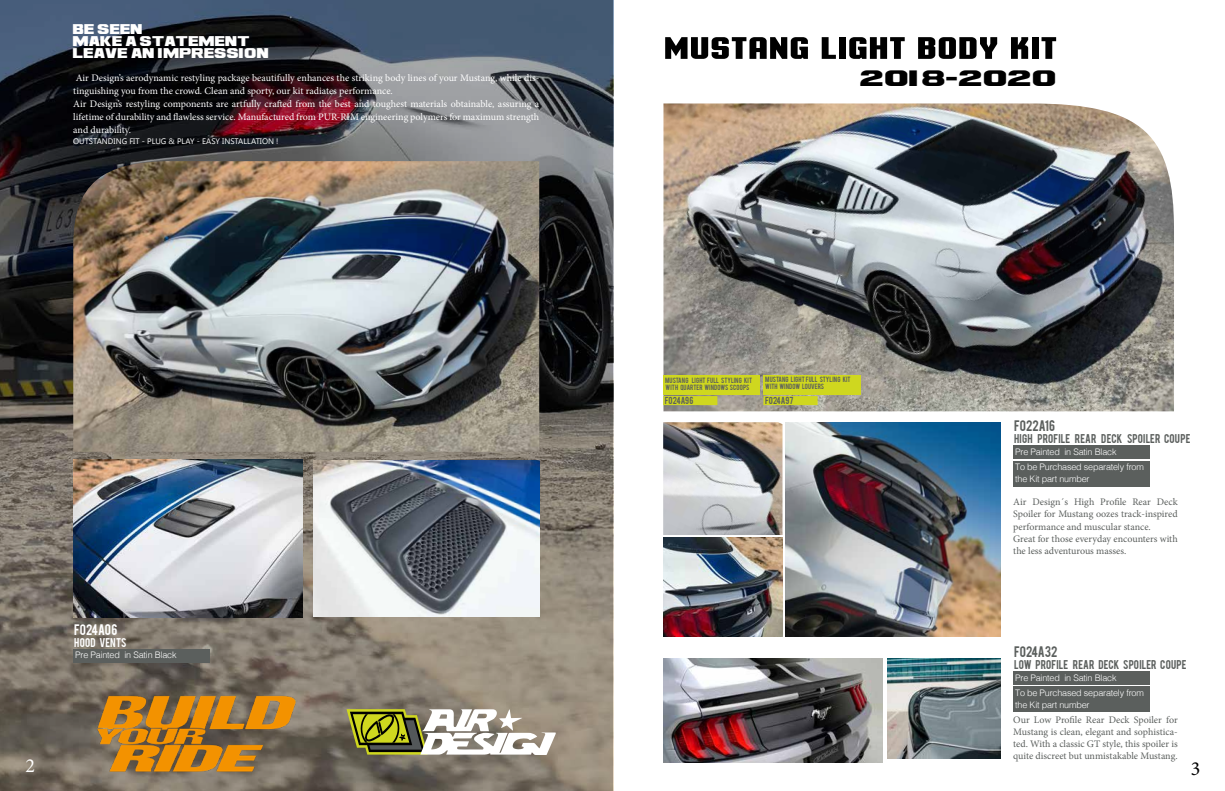
<style>
.page{position:relative;width:1225px;height:791px;background:#fff}
.page>*{position:absolute;margin:0;border:0;box-sizing:border-box;transform-origin:0 0}
.t1{font:700 43.5px "Motion Control Neue Lite";color:#000;scale:1.27 1}
.t2{font:20px "Minion Pro";color:#000}
.t3{font:20px "Minion Pro";color:#fff}
.t4{font:17.4px "Ash";color:#000;scale:1.27 1}
.t5{font:12px "Bebas";color:#5b5f5d}
.t6{font:12px "Bebas";color:#fff}
.t7{font:11px/12px "Ash";color:#fff}
.t8{font:10px/13px "Minion Pro";color:#fff}
.t9{font:10px/12px "Minion Pro";letter-spacing:-.005em;color:#5b5f5d}
.t10{font:10px "Bebas";letter-spacing:.02em;color:#5b5f5d}
.t11{font:10px "Bebas";letter-spacing:.02em;color:#fff}
.t12{font:300 9px/12px "Helvetica";letter-spacing:-.02em;color:#fff}
.t13{font:8px "Bebas";color:#5b5f5d}
.t14{font:6px/7px "Bebas";letter-spacing:.015em;color:#5b5f5d}
</style>
<div class="page">
<img style="left:0;top:0;width:613px;height:791px">
<img style="left:663px;top:103px;width:511px;height:308px">
<img style="left:73px;top:687px;width:243px;height:104px">
<img style="left:314px;top:460px;width:225px;height:156px">
<img style="left:73px;top:460px;width:230px;height:157px">
<img style="left:73px;top:161px;width:466px;height:291px">
<img style="left:785px;top:422px;width:216px;height:215px">
<img style="left:663px;top:538px;width:119px;height:99px">
<img style="left:663px;top:422px;width:119px;height:113px">
<img style="left:887px;top:658px;width:114px;height:100px">
<img style="left:663px;top:658px;width:220px;height:104px">
<svg style="left:346px;top:709px;width:210px;height:46px"></svg>
<div style="left:1013px;top:445px;width:136px;height:14px;background:#5b5f5d"></div>
<div style="left:73px;top:649px;width:137px;height:14px;background:#5b5f5d"></div>
<div style="left:1013px;top:671px;width:136px;height:14px;background:#5b5f5d"></div>
<div style="left:763px;top:396px;width:54px;height:9px;background:#cfd71f"></div>
<div style="left:763px;top:375px;width:97px;height:20px;background:#cfd71f"></div>
<div style="left:663px;top:396px;width:54px;height:9px;background:#cfd71f"></div>
<div style="left:663px;top:375px;width:96px;height:20px;background:#cfd71f"></div>
<div style="left:1013px;top:461px;width:136px;height:25px;background:#5b5f5d"></div>
<div style="left:1013px;top:687px;width:136px;height:25px;background:#5b5f5d"></div>
<svg style="left:74px;top:138px;width:204px;height:6px"></svg>
<p class="t7" style="left:73px;top:24px;width:198px">BE SEEN<br>MAKE A STATEMENT<br>LEAVE AN IMPRESSION</p>
<h1 class="t1" style="left:663px;top:32px;width:312px">MUSTANG LIGHT BODY KIT</h1>
<p class="t8" style="left:73px;top:71px;width:467px">Air Design’s aerodynamic restyling package beautifully enhances the striking body lines of your Mustang, while dis&shy;tinguishing you from the crowd. Clean and sporty, our kit radiates performance.</p>
<h3 class="t4" style="left:860px;top:69px;width:156px">2018-2020</h3>
<p class="t8" style="left:73px;top:97px;width:467px;text-align:justify">Air Design’s restyling components are artfully crafted from the best and toughest materials obtainable, assuring a lifetime of durability and flawless service. Manufactured from PUR-RIM engineering polymers for maximum strength and durability.</p>
<h2 class="t3" style="left:26px;top:752px;width:11px">2</h2>
<p class="t14" style="left:665px;top:376px;width:89px">MUSTANG LIGHT FULL STYLING KIT<br>WITH QUARTER WINDOWS SCOOPS</p>
<p class="t13" style="left:665px;top:395px;width:30px">FO24A96</p>
<p class="t14" style="left:765px;top:375px;width:87px">MUSTANG LIGHT FULL STYLING KIT<br>WITH WINDOW LOUVERS</p>
<p class="t13" style="left:765px;top:395px;width:30px">FO24A97</p>
<p class="t5" style="left:1014px;top:417px;width:43px">FO22A16</p>
<p class="t10" style="left:1014px;top:431px;width:178px">HIGH PROFILE REAR DECK SPOILER COUPE</p>
<p class="t12" style="left:1015px;top:445px;width:103px">Pre Painted in Satin Black</p>
<p class="t12" style="left:1015px;top:460px;width:130px">To be Purchased separately from the Kit part number</p>
<p class="t9" style="left:1013px;top:496px;width:166px">Air Design´s High Profile Rear Deck Spoiler for Mustang oozes track-inspired performance and muscular stance.<br>Great for those everyday encounters with the less adventurous masses.</p>
<p class="t6" style="left:74px;top:621px;width:45px">FO24A06</p>
<p class="t11" style="left:74px;top:635px;width:54px">HOOD VENTS</p>
<p class="t12" style="left:75px;top:649px;width:103px">Pre Painted in Satin Black</p>
<p class="t5" style="left:1014px;top:643px;width:45px">FO24A32</p>
<p class="t10" style="left:1014px;top:657px;width:174px">LOW PROFILE REAR DECK SPOILER COUPE</p>
<p class="t12" style="left:1015px;top:671px;width:103px">Pre Painted in Satin Black</p>
<p class="t12" style="left:1015px;top:686px;width:130px">To be Purchased separately from the Kit part number</p>
<p class="t9" style="left:1013px;top:714px;width:166px;text-align:justify">Our Low Profile Rear Deck Spoiler for Mustang is clean, elegant and sophistica&shy;ted. With a classic GT style, this spoiler is quite discreet but unmistakable Mustang.</p>
<h2 class="t2" style="left:1190px;top:755px;width:11px">3</h2>
</div>
